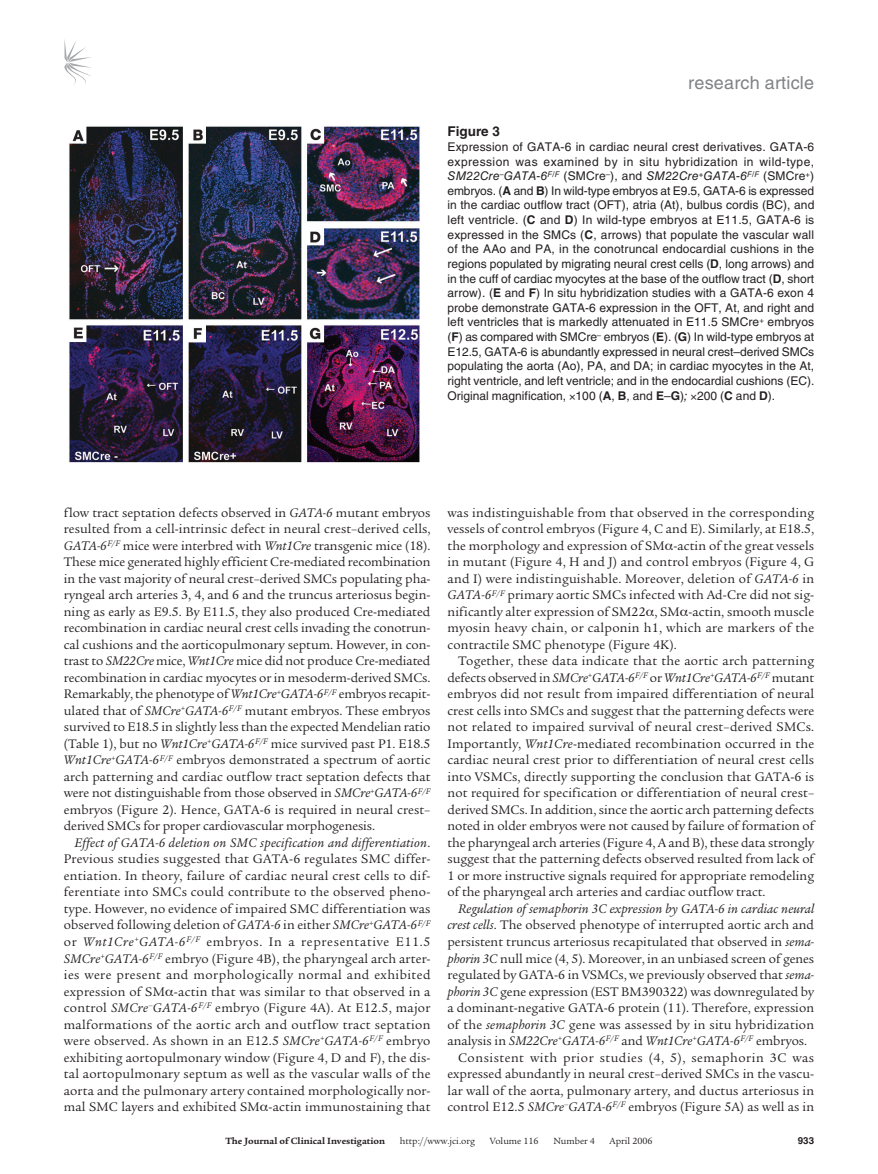
<style>
.page{position:relative;width:878px;height:1174px;background:#fff}
.page>*{position:absolute;margin:0;border:0;box-sizing:border-box;transform-origin:0 0}
.t1{font:18px "Helvetica LT Std";letter-spacing:.01em;color:#808285}
.t2{font:13.5px/16.5px "Legacy Serif Std";letter-spacing:.005em;color:#231f20;text-align:justify}
.t3{font:italic 13.5px "Legacy Serif Std";letter-spacing:.005em;color:#231f20}
.t4{font:13.5px "Legacy Serif Std";letter-spacing:.04em;color:#231f20}
.t5{font:700 13.5px "Helvetica LT Std";color:#231f20}
.t6{font:12px/14.7px "Helvetica LT Std";color:#231f20;text-align:justify}
.t7{font:9.75px "Legacy Serif Std";color:#231f20}
.t8{font:700 9.75px "Legacy Serif Std";color:#231f20}
.t9{font:700 9.75px "Helvetica LT Std";color:#231f20}
.s1{font-style:italic}
.s2{font-weight:700}
.s3{font-style:normal}
</style>
<div class="page">
<svg style="left:64px;top:39px;width:27px;height:45px"></svg>
<img style="left:69px;top:126px;width:351px;height:337px">
<h1 class="t1" style="left:688px;top:72px;width:127px">research article</h1>
<p class="t5" style="left:447px;top:123px;width:54px">Figure 3</p>
<p class="t6" style="left:447px;top:139px;width:368px">Expression of GATA-6 in cardiac neural crest derivatives. GATA-6 expression was examined by in situ hybridization in wild-type, <span class="s1">SM22Cre</span><sup>–</sup><span class="s1">GATA-6</span><sup>F/F</sup> (SMCre<sup>–</sup>), and <span class="s1">SM22Cre</span><sup>+</sup><span class="s1">GATA-6</span><sup>F/F</sup> (SMCre<sup>+</sup>) embryos. (<span class="s2">A</span> and <span class="s2">B</span>) In wild-type embryos at E9.5, GATA-6 is expressed in the cardiac outflow tract (OFT), atria (At), bulbus cordis (BC), and left ventricle. (<span class="s2">C</span> and <span class="s2">D</span>) In wild-type embryos at E11.5, GATA-6 is expressed in the SMCs (<span class="s2">C</span>, arrows) that populate the vascular wall of the AAo and PA, in the conotruncal endocardial cushions in the regions populated by migrating neural crest cells (<span class="s2">D</span>, long arrows) and in the cuff of cardiac myocytes at the base of the outflow tract (<span class="s2">D</span>, short arrow). (<span class="s2">E</span> and <span class="s2">F</span>) In situ hybridization studies with a GATA-6 exon 4 probe demonstrate GATA-6 expression in the OFT, At, and right and left ventricles that is markedly attenuated in E11.5 SMCre<sup>+</sup> embryos (<span class="s2">F</span>) as compared with SMCre<sup>–</sup> embryos (<span class="s2">E</span>). (<span class="s2">G</span>) In wild-type embryos at E12.5, GATA-6 is abundantly expressed in neural crest–derived SMCs populating the aorta (Ao), PA, and DA; in cardiac myocytes in the At, right ventricle, and left ventricle; and in the endocardial cushions (EC).<br>Original magnification, 100 (<span class="s2">A</span>, <span class="s2">B</span>, and <span class="s2">E</span>–<span class="s2">G</span>)<span class="s1">;</span> 200 (<span class="s2">C</span> and <span class="s2">D</span>).</p>
<p class="t2" style="left:64px;top:504px;width:368px">flow tract septation defects observed in <span class="s1">GATA-6</span> mutant embryos resulted from a cell-intrinsic defect in neural crest–derived cells, <span class="s1">GATA-6</span><sup>F/F</sup> mice were interbred with <span class="s1">Wnt1Cre</span> transgenic mice (18).<br>These mice generated highly efficient Cre-mediated recombination in the vast majority of neural crest–derived SMCs populating pha&shy;ryngeal arch arteries 3, 4, and 6 and the truncus arteriosus begin&shy;ning as early as E9.5. By E11.5, they also produced Cre-mediated recombination in cardiac neural crest cells invading the conotrun&shy;cal cushions and the aorticopulmonary septum. However, in con&shy;trast to <span class="s1">SM22Cre</span> mice, <span class="s1">Wnt1Cre</span> mice did not produce Cre-mediated recombination in cardiac myocytes or in mesoderm-derived SMCs.<br>Remarkably, the phenotype of <span class="s1">Wnt1Cre</span><sup>+</sup><span class="s1">GATA-6</span><sup>F/F</sup> embryos recapit&shy;ulated that of <span class="s1">SMCre</span><sup>+</sup><span class="s1">GATA-6</span><sup>F/F</sup> mutant embryos. These embryos survived to E18.5 in slightly less than the expected Mendelian ratio (Table 1), but no <span class="s1">Wnt1Cre</span><sup>+</sup><span class="s1">GATA-6</span><sup>F/F</sup> mice survived past P1. E18.5<br><span class="s1">Wnt1Cre</span><sup>+</sup><span class="s1">GATA-6</span><sup>F/F</sup> embryos demonstrated a spectrum of aortic arch patterning and cardiac outflow tract septation defects that were not distinguishable from those observed in <span class="s1">SMCre</span><sup>+</sup><span class="s1">GATA-6</span><sup>F/F </sup>embryos (Figure 2). Hence, GATA-6 is required in neural crest– derived SMCs for proper cardiovascular morphogenesis.</p>
<p class="t2" style="left:64px;top:834px;width:368px;text-indent:11px"><span class="s1">Effect of GATA-6 deletion on SMC specification and differentiation</span>.<br>Previous studies suggested that GATA-6 regulates SMC differ&shy;entiation. In theory, failure of cardiac neural crest cells to dif&shy;ferentiate into SMCs could contribute to the observed pheno&shy;type. However, no evidence of impaired SMC differentiation was observed following deletion of <span class="s1">GATA-6</span> in either <span class="s1">SMCre</span><sup>+</sup><span class="s1">GATA-6</span><sup>F/F </sup>or <span class="s1">Wnt1Cre</span><sup>+</sup><span class="s1">GATA-6</span><sup>F/F</sup> embryos. In a representative E11.5<br><span class="s1">SMCre</span><sup>+</sup><span class="s1">GATA-6</span><sup>F/F</sup> embryo (Figure 4B), the pharyngeal arch arter&shy;ies were present and morphologically normal and exhibited expression of SM -actin that was similar to that observed in a control <span class="s1">SMCre</span><sup>–</sup><span class="s1">GATA-6</span><sup>F/F</sup> embryo (Figure 4A). At E12.5, major malformations of the aortic arch and outflow tract septation were observed. As shown in an E12.5 <span class="s1">SMCre</span><sup>+</sup><span class="s1">GATA-6</span><sup>F/F</sup> embryo exhibiting aortopulmonary window (Figure 4, D and F), the dis&shy;tal aortopulmonary septum as well as the vascular walls of the aorta and the pulmonary artery contained morphologically nor&shy;mal SMC layers and exhibited SM -actin immunostaining that</p>
<p class="t2" style="left:447px;top:504px;width:368px">was indistinguishable from that observed in the corresponding vessels of control embryos (Figure 4, C and E). Similarly, at E18.5, the morphology and expression of SM -actin of the great vessels in mutant (Figure 4, H and J) and control embryos (Figure 4, G and I) were indistinguishable. Moreover, deletion of <span class="s1">GATA-6</span> in <span class="s1">GATA-6</span><sup>F/F</sup> primary aortic SMCs infected with Ad-Cre did not sig&shy;nificantly alter expression of SM22 , SM -actin, smooth muscle myosin heavy chain, or calponin h1, which are markers of the contractile SMC phenotype (Figure 4K).</p>
<p class="t2" style="left:447px;top:653px;width:368px;text-indent:11px">Together, these data indicate that the aortic arch patterning defects observed in <span class="s1">SMCre</span><sup>+</sup><span class="s1">GATA-6</span><sup>F/F</sup> or <span class="s1">Wnt1Cre</span><sup>+</sup><span class="s1">GATA-6</span><sup>F/F</sup> mutant embryos did not result from impaired differentiation of neural crest cells into SMCs and suggest that the patterning defects were not related to impaired survival of neural crest–derived SMCs.<br>Importantly, <span class="s1">Wnt1Cre</span>-mediated recombination occurred in the cardiac neural crest prior to differentiation of neural crest cells into VSMCs, directly supporting the conclusion that GATA-6 is not required for specification or differentiation of neural crest– derived SMCs. In addition, since the aortic arch patterning defects noted in older embryos were not caused by failure of formation of the pharyngeal arch arteries (Figure 4, A and B), these data strongly suggest that the patterning defects observed resulted from lack of 1 or more instructive signals required for appropriate remodeling of the pharyngeal arch arteries and cardiac outflow tract.</p>
<p class="t3" style="left:458px;top:901px;width:357px">Regulation of semaphorin 3C expression by GATA-6 in cardiac neural</p>
<p class="t2" style="left:447px;top:917px;width:368px"><span class="s1">crest cells</span>. The observed phenotype of interrupted aortic arch and</p>
<p class="t2" style="left:447px;top:933px;width:368px">persistent truncus arteriosus recapitulated that observed in <span class="s1">sema-</span></p>
<p class="t2" style="left:447px;top:950px;width:368px"><span class="s1">phorin 3C</span> null mice (4, 5). Moreover, in an unbiased screen of genes</p>
<p class="t2" style="left:447px;top:966px;width:368px">regulated by GATA-6 in VSMCs, we previously observed that <span class="s1">sema-</span></p>
<p class="t2" style="left:447px;top:983px;width:368px"><span class="s1">phorin 3C</span> gene expression (EST BM390322) was downregulated by</p>
<p class="t2" style="left:447px;top:999px;width:368px">a dominant-negative GATA-6 protein (11). Therefore, expression</p>
<p class="t2" style="left:447px;top:1016px;width:368px">of the <span class="s1">semaphorin 3C</span> gene was assessed by in situ hybridization</p>
<p class="t3" style="left:447px;top:1033px;width:361px"><span class="s3">analysis in</span> SM22Cre<sup>+</sup>GATA-6<sup>F/F</sup> <span class="s3">and</span> Wnt1Cre<sup>+</sup>GATA-6<sup>F/F</sup> <span class="s3">embryos.</span></p>
<p class="t4" style="left:458px;top:1049px;width:357px">Consistent with prior studies (4, 5), semaphorin 3C was</p>
<p class="t2" style="left:447px;top:1065px;width:368px">expressed abundantly in neural crest–derived SMCs in the vascu-</p>
<p class="t2" style="left:447px;top:1082px;width:368px">lar wall of the aorta, pulmonary artery, and ductus arteriosus in</p>
<p class="t2" style="left:447px;top:1098px;width:368px">control E12.5 <span class="s1">SMCre</span><sup>–</sup><span class="s1">GATA-6</span><sup>F/F</sup> embryos (Figure 5A) as well as in</p>
<p class="t8" style="left:225px;top:1135px;width:161px">The Journal of Clinical Investigation</p>
<p class="t7" style="left:400px;top:1135px;width:77px">http://www.jci.org</p>
<p class="t7" style="left:489px;top:1135px;width:50px">Volume 116</p>
<p class="t7" style="left:553px;top:1135px;width:43px">Number 4</p>
<p class="t7" style="left:609px;top:1135px;width:44px">April 2006</p>
<p class="t9" style="left:797px;top:1134px;width:18px">933</p>
</div>
